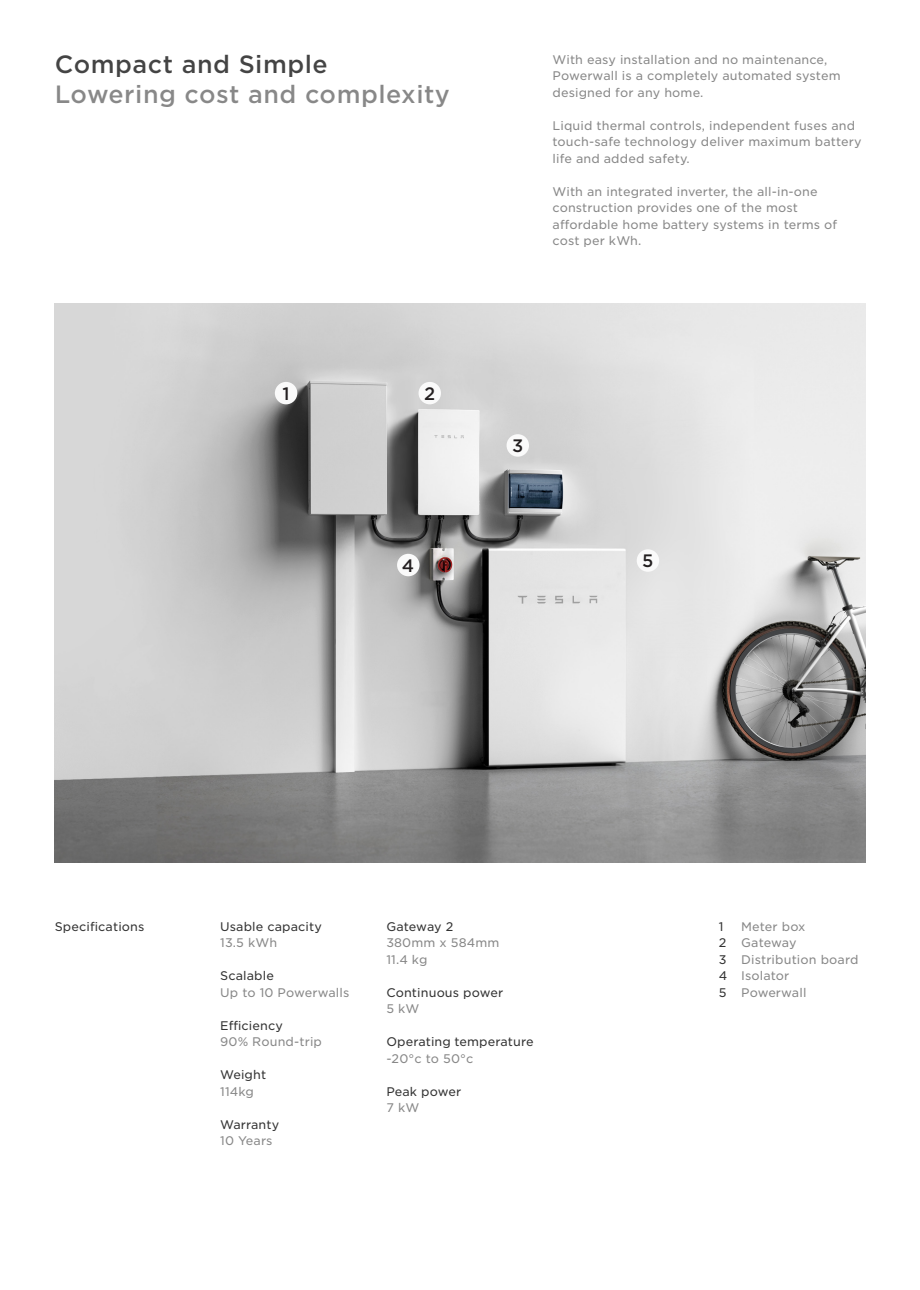
<style>
.page{position:relative;width:920px;height:1290px;background:#fff}
.page>*{position:absolute;margin:0;border:0;box-sizing:border-box;transform-origin:0 0}
.t1{font:500 24px "Gotham S Sm";letter-spacing:.02em;color:#888}
.t2{font:500 24px "Gotham S Sm";letter-spacing:.02em;color:#444}
.t3{font:500 17.25px "Gotham S Sm";color:#231f20}
.t4{font:12px/16.5px "Gotham S Sm";letter-spacing:.01em;color:#888}
.t5{font:12px "Gotham S Sm";letter-spacing:.01em;color:#333}
.t6{font:12px "Gotham S Sm";letter-spacing:-.01em;color:#333}
.t7{font:12px "Gotham S Sm";letter-spacing:-.01em;color:#888}
</style>
<div class="page">
<img style="left:54px;top:303px;width:812px;height:560px">
<div style="left:275px;top:382px;width:22px;height:22px;background:#fafafa;border-radius:50%"></div>
<div style="left:419px;top:382px;width:22px;height:22px;background:#fafafa;border-radius:50%"></div>
<div style="left:507px;top:434px;width:22px;height:23px;background:#fafafa;border-radius:50%"></div>
<div style="left:397px;top:554px;width:22px;height:22px;background:#fafafa;border-radius:50%"></div>
<div style="left:637px;top:549px;width:22px;height:23px;background:#fafafa;border-radius:50%"></div>
<p class="t2" style="left:55px;top:48px;width:275px">Compact and Simple</p>
<p class="t1" style="left:55px;top:78px;width:397px">Lowering cost and complexity</p>
<p class="t3" style="left:282px;top:382px;width:9px">1</p>
<p class="t3" style="left:424px;top:382px;width:13px">2</p>
<p class="t4" style="left:552px;top:51px;width:290px">With easy installation and no maintenance,<br>Powerwall is a completely automated system designed for any home.</p>
<p class="t4" style="left:552px;top:117px;width:311px">Liquid thermal controls, independent fuses and touch-safe technology deliver maximum battery life and added safety.</p>
<p class="t4" style="left:552px;top:183px;width:286px">With an integrated inverter, the all-in-one construction provides one of the most affordable home battery systems in terms of cost per kWh.</p>
<p class="t3" style="left:512px;top:434px;width:13px">3</p>
<p class="t3" style="left:402px;top:553px;width:14px">4</p>
<p class="t3" style="left:642px;top:549px;width:13px">5</p>
<p class="t5" style="left:55px;top:918px;width:91px">Specifications</p>
<p class="t6" style="left:386px;top:918px;width:69px">Gateway 2</p>
<p class="t4" style="left:386px;top:934px;width:115px">380mm x 584mm</p>
<p class="t4" style="left:386px;top:951px;width:43px">11.4 kg</p>
<p class="t5" style="left:386px;top:984px;width:118px">Continuous power</p>
<p class="t4" style="left:386px;top:1000px;width:35px">5 kW</p>
<p class="t5" style="left:386px;top:1034px;width:149px">Operating temperature</p>
<p class="t4" style="left:386px;top:1050px;width:89px">-20°c to 50°c</p>
<p class="t5" style="left:386px;top:1083px;width:76px">Peak power</p>
<p class="t4" style="left:386px;top:1099px;width:34px">7 kW</p>
<p class="t5" style="left:220px;top:918px;width:103px">Usable capacity</p>
<p class="t4" style="left:220px;top:934px;width:59px">13.5 kWh</p>
<p class="t5" style="left:220px;top:968px;width:55px">Scalable</p>
<p class="t4" style="left:220px;top:984px;width:131px">Up to 10 Powerwalls</p>
<p class="t5" style="left:220px;top:1017px;width:64px">Efficiency</p>
<p class="t4" style="left:220px;top:1033px;width:103px">90% Round-trip</p>
<p class="t5" style="left:220px;top:1067px;width:48px">Weight</p>
<p class="t4" style="left:220px;top:1083px;width:35px">114kg</p>
<p class="t5" style="left:220px;top:1116px;width:61px">Warranty</p>
<p class="t4" style="left:220px;top:1132px;width:54px">10 Years</p>
<p class="t5" style="left:719px;top:918px;width:6px">1</p>
<p class="t5" style="left:719px;top:935px;width:9px">2</p>
<p class="t5" style="left:719px;top:951px;width:9px">3</p>
<p class="t5" style="left:719px;top:968px;width:10px">4</p>
<p class="t5" style="left:719px;top:984px;width:9px">5</p>
<p class="t4" style="left:741px;top:918px;width:66px">Meter box</p>
<p class="t7" style="left:741px;top:935px;width:57px">Gateway</p>
<p class="t4" style="left:741px;top:951px;width:119px">Distribution board</p>
<p class="t4" style="left:741px;top:967px;width:50px">Isolator</p>
<p class="t4" style="left:741px;top:984px;width:67px">Powerwall</p>
</div>
